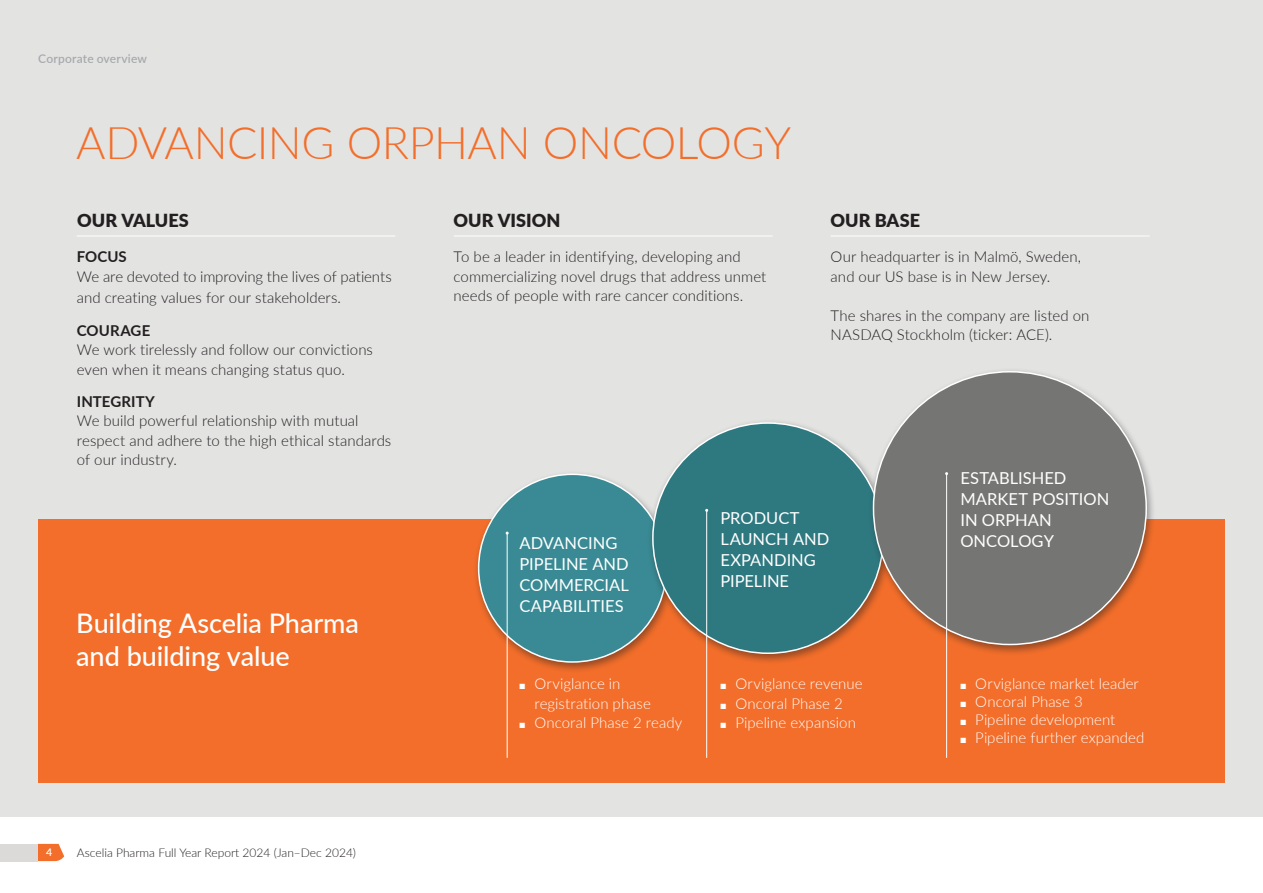
<style>
.page{position:relative;width:1263px;height:893px;background:#fff}
.page>*{position:absolute;margin:0;border:0;box-sizing:border-box;transform-origin:0 0}
.Header_1{font:300 45px "Lato";letter-spacing:-.01em;color:#f36e2a}
.Header_2{font:500 27px/33px "Lato";letter-spacing:-.005em;color:#fff}
.Body_copy{font:900 18px "Lato";color:#231f20}
.Header_3{font:16.5px/21px "Lato";color:#fff}
.Body_copy-2{font:300 15px/19.5px "Lato";letter-spacing:.005em;color:#231f20}
.t1{font:300 15px/19.5px "Lato";letter-spacing:.005em;color:#fff}
.Body_copy-3{font:700 15px "Lato";letter-spacing:.005em;color:#231f20}
.t2{font:300 12px "Lato";color:#231f20}
.Punktlista_-_Light_8_5_12_svarta_bullets{font:600 12px "Lato";letter-spacing:.015em;color:#a8a9ad}
.t3{font:600 10.5px "Lato";color:#fff}
</style>
<div class="page">
<svg style="left:38px;top:844px;width:26px;height:17px"></svg>
<div style="left:0;top:844px;width:38px;height:17px;background:#dbdad9"></div>
<div style="left:0;top:0;width:1263px;height:816px;background:#e3e3e2"></div>
<div style="left:38px;top:519px;width:1187px;height:263px;background:#f36e2a"></div>
<div style="left:473px;top:470px;width:203px;height:203px;background:#231f20;opacity:.45"></div>
<div style="left:479px;top:474px;width:187px;height:188px;background:#398a94;border-radius:50%"></div>
<div style="left:647px;top:419px;width:246px;height:246px;background:#231f20;opacity:.45"></div>
<div style="left:653px;top:423px;width:230px;height:230px;background:#2e7880;border-radius:50%"></div>
<div style="left:868px;top:368px;width:288px;height:288px;background:#231f20;opacity:.45"></div>
<div style="left:873px;top:372px;width:273px;height:272px;background:#757573;border-radius:50%"></div>
<hr style="left:946px;top:474px;width:1px;height:284px;background:#fff">
<hr style="left:706px;top:510px;width:1px;height:248px;background:#fff">
<hr style="left:507px;top:533px;width:1px;height:225px;background:#fff">
<hr style="left:77px;top:236px;width:318px;height:1px;background:#fff">
<hr style="left:454px;top:236px;width:318px;height:1px;background:#fff">
<hr style="left:831px;top:236px;width:318px;height:1px;background:#fff">
<p class="Punktlista_-_Light_8_5_12_svarta_bullets" style="left:38px;top:50px;width:110px">Corporate overview</p>
<p class="Header_1" style="left:76px;top:111px;width:716px">ADVANCING ORPHAN ONCOLOGY</p>
<p class="Body_copy" style="left:77px;top:207px;width:113px">OUR VALUES</p>
<p class="Body_copy" style="left:454px;top:207px;width:108px">OUR VISION</p>
<p class="Body_copy" style="left:831px;top:207px;width:91px">OUR BASE</p>
<p class="Body_copy-3" style="left:77px;top:246px;width:51px">FOCUS</p>
<p class="Body_copy-2" style="left:77px;top:265px;width:316px;line-height:21.6px">We are devoted to improving the lives of patients and creating values for our stakeholders.</p>
<p class="Body_copy-3" style="left:77px;top:319px;width:75px">COURAGE</p>
<p class="Body_copy-2" style="left:77px;top:339px;width:298px">We work tirelessly and follow our convictions even when it means changing status quo.</p>
<p class="Body_copy-3" style="left:77px;top:390px;width:80px">INTEGRITY</p>
<p class="Body_copy-2" style="left:77px;top:411px;width:316px">We build powerful relationship with mutual respect and adhere to the high ethical standards of our industry.</p>
<p class="Header_2" style="left:76px;top:605px;width:284px">Building Ascelia Pharma and building value</p>
<p class="t3" style="left:46px;top:845px;width:8px">4</p>
<p class="t2" style="left:77px;top:845px;width:281px">Ascelia Pharma Full Year Report 2024 (Jan–Dec 2024)</p>
<p class="Body_copy-2" style="left:454px;top:246px;width:314px">To be a leader in identifying, developing and commercializing novel drugs that address unmet needs of people with rare cancer conditions.</p>
<p class="Body_copy-2" style="left:831px;top:246px;width:252px">Our headquarter is in Malmö, Sweden, and our US base is in New Jersey.</p>
<p class="Body_copy-2" style="left:831px;top:305px;width:260px">The shares in the company are listed on<br>NASDAQ Stockholm (ticker: ACE).</p>
<p class="Header_3" style="left:519px;top:531px;width:111px">ADVANCING<br>PIPELINE AND<br>COMMERCIAL<br>CAPABILITIES</p>
<p class="t1" style="left:534px;top:674px;width:118px;text-indent:-15px">■ Orviglance in registration phase</p>
<p class="t1" style="left:519px;top:713px;width:164px">■ Oncoral Phase 2 ready</p>
<p class="Header_3" style="left:720px;top:507px;width:110px">PRODUCT<br>LAUNCH AND<br>EXPANDING<br>PIPELINE</p>
<p class="t1" style="left:720px;top:674px;width:144px">■ Orviglance revenue</p>
<p class="t1" style="left:720px;top:693px;width:124px">■ Oncoral Phase 2</p>
<p class="t1" style="left:720px;top:713px;width:137px">■ Pipeline expansion</p>
<p class="Header_3" style="left:960px;top:467px;width:150px">ESTABLISHED<br>MARKET POSITION<br>IN ORPHAN<br>ONCOLOGY</p>
<p class="t1" style="left:960px;top:674px;width:180px">■ Orviglance market leader</p>
<p class="t1" style="left:960px;top:692px;width:124px">■ Oncoral Phase 3</p>
<p class="t1" style="left:960px;top:710px;width:156px">■ Pipeline development</p>
<p class="t1" style="left:960px;top:728px;width:186px">■ Pipeline further expanded</p>
</div>
